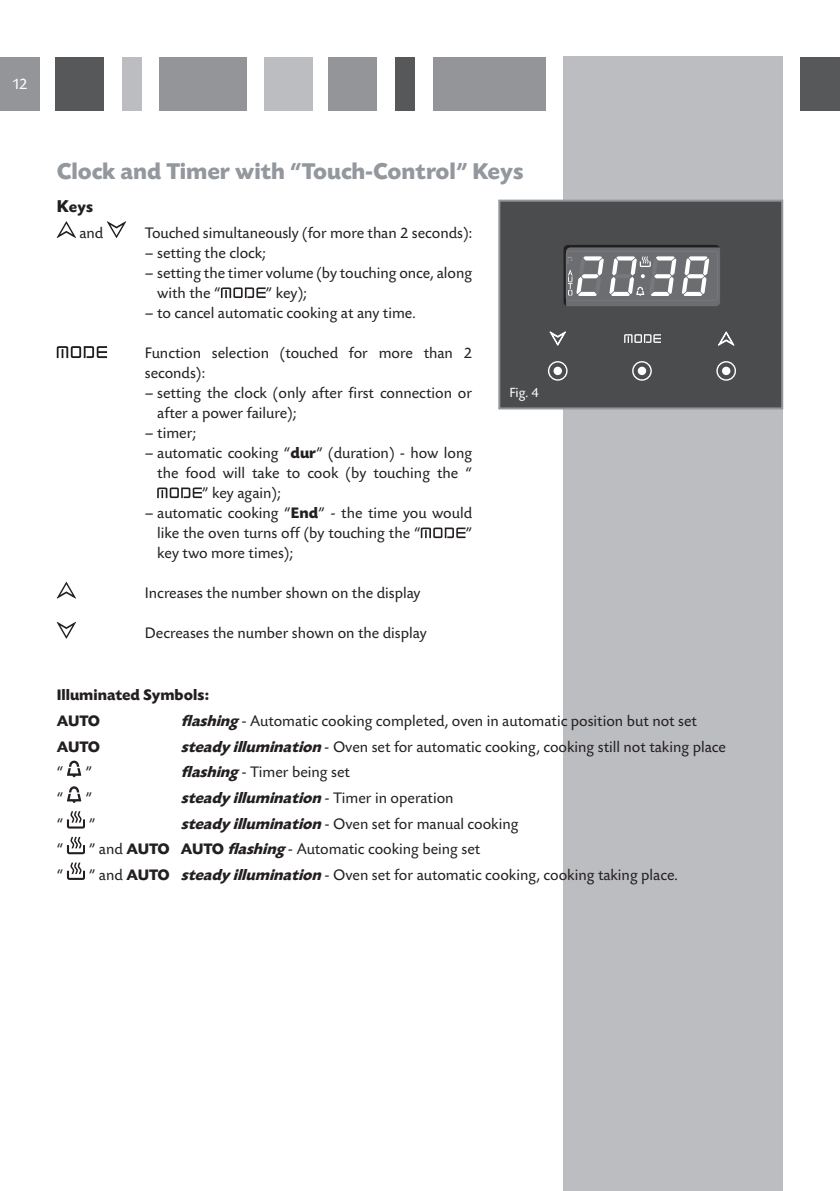
<style>
.page{position:relative;width:840px;height:1191px;background:#fff}
.page>*{position:absolute;margin:0;border:0;box-sizing:border-box;transform-origin:0 0}
.t1{font:700 24px "Today SBOP";color:#93989e}
.t2{font:16px/20px "Today SBOP";color:#231f20}
.t3{font:italic 700 16px "Today SBOP";color:#231f20}
.t4{font:700 16px/25.6px "Today SBOP";color:#231f20}
.t5{font:16px "Today SBOP";color:#fff}
.t6{font:14px "Today SBOP";color:#fff}
.s1{font-size:18px}
.s2{font-weight:400}
.s3{font-weight:700}
.s4{font-weight:700;font-style:italic}
.s5{font-weight:400;font-style:normal}
</style>
<div class="page">
<div style="left:0;top:57px;width:40px;height:53px;background:#939598"></div>
<div style="left:56px;top:57px;width:48px;height:53px;background:#57585a"></div>
<div style="left:122px;top:57px;width:19px;height:53px;background:#bcbdc0"></div>
<div style="left:159px;top:57px;width:88px;height:53px;background:#939598"></div>
<div style="left:264px;top:57px;width:48px;height:53px;background:#bcbdc0"></div>
<div style="left:328px;top:57px;width:49px;height:53px;background:#939598"></div>
<div style="left:563px;top:57px;width:219px;height:1134px;background:#bcbdc0"></div>
<div style="left:395px;top:57px;width:19px;height:53px;background:#57585a"></div>
<div style="left:432px;top:57px;width:113px;height:53px;background:#939598"></div>
<div style="left:800px;top:57px;width:39px;height:53px;background:#57585a"></div>
<svg style="left:57px;top:221px;width:19px;height:17px"></svg>
<svg style="left:107px;top:221px;width:19px;height:17px"></svg>
<svg style="left:221px;top:287px;width:44px;height:11px"></svg>
<svg style="left:57px;top:346px;width:50px;height:12px"></svg>
<svg style="left:157px;top:487px;width:45px;height:11px"></svg>
<svg style="left:420px;top:527px;width:45px;height:11px"></svg>
<svg style="left:57px;top:582px;width:19px;height:16px"></svg>
<svg style="left:57px;top:622px;width:19px;height:16px"></svg>
<svg style="left:67px;top:761px;width:14px;height:16px"></svg>
<svg style="left:67px;top:786px;width:14px;height:17px"></svg>
<svg style="left:67px;top:811px;width:18px;height:17px"></svg>
<svg style="left:67px;top:837px;width:18px;height:17px"></svg>
<svg style="left:67px;top:862px;width:18px;height:18px"></svg>
<div style="left:501px;top:203px;width:278px;height:203px;background:#4b4c4d"></div>
<svg style="left:547px;top:361px;width:20px;height:20px"></svg>
<svg style="left:631px;top:361px;width:20px;height:20px"></svg>
<svg style="left:716px;top:361px;width:19px;height:20px"></svg>
<svg style="left:623px;top:334px;width:37px;height:9px"></svg>
<svg style="left:717px;top:330px;width:18px;height:17px"></svg>
<svg style="left:548px;top:329px;width:19px;height:18px"></svg>
<svg style="left:563px;top:245px;width:156px;height:61px;background:#818184"></svg>
<div style="left:498px;top:200px;width:284px;height:209px;border:2px solid #939598"></div>
<p class="t5" style="left:12px;top:75px;width:17px">12</p>
<h1 class="t1" style="left:57px;top:158px;width:468px">Clock and Timer with “Touch-Control” Keys</h1>
<p class="t4" style="left:79px;top:195px;width:25px;text-indent:-23px"><span class="s1">K</span>eys <span class="s2">and</span></p>
<p class="t2" style="left:145px;top:223px;width:329px">Touched simultaneously (for more than 2 seconds):</p>
<p class="t2" style="left:145px;top:243px;width:122px">– setting the clock;</p>
<p class="t2" style="left:157px;top:263px;width:316px;text-indent:-12px">– setting the timer volume (by touching once, along with the “</p>
<p class="t2" style="left:265px;top:283px;width:43px">” key);</p>
<p class="t2" style="left:145px;top:303px;width:272px">– to cancel automatic cooking at any time.</p>
<p class="t2" style="left:145px;top:343px;width:328px">Function selection (touched for more than 2 seconds):</p>
<p class="t2" style="left:157px;top:383px;width:316px;text-indent:-12px">– setting the clock (only after first connection or after a power failure);</p>
<p class="t2" style="left:145px;top:423px;width:53px">– timer;</p>
<p class="t2" style="left:145px;top:443px;width:329px">– automatic cooking “<span class="s3">dur</span>” (duration) - how long</p>
<p class="t2" style="left:157px;top:463px;width:316px">the food will take to cook (by touching the “</p>
<p class="t2" style="left:202px;top:483px;width:80px">” key again);</p>
<p class="t2" style="left:157px;top:503px;width:316px;text-indent:-12px">– automatic cooking “<span class="s3">End</span>” - the time you would like the oven turns off (by touching the “</p>
<p class="t6" style="left:509px;top:384px;width:31px">Fig. 4</p>
<p class="t2" style="left:465px;top:523px;width:8px">”</p>
<p class="t2" style="left:157px;top:543px;width:137px">key two more times);</p>
<p class="t2" style="left:145px;top:583px;width:277px">Increases the number shown on the display</p>
<p class="t2" style="left:145px;top:623px;width:283px">Decreases the number shown on the display</p>
<p class="t4" style="left:57px;top:682px;width:154px">Illuminated Symbols:<br>AUTO</p>
<p class="t2" style="left:181px;top:711px;width:517px"><span class="s4">flashing</span> - Automatic cooking completed, oven in automatic position but not set</p>
<p class="t4" style="left:57px;top:734px;width:45px">AUTO</p>
<p class="t2" style="left:181px;top:737px;width:546px"><span class="s4">steadyillumination</span>- Oven set for automatic cooking, cooking still not taking place</p>
<p class="t2" style="left:57px;top:762px;width:8px">“</p>
<p class="t2" style="left:85px;top:762px;width:8px">”</p>
<p class="t2" style="left:181px;top:762px;width:170px"><span class="s4">flashing</span> - Timer being set</p>
<p class="t2" style="left:57px;top:788px;width:8px">“</p>
<p class="t2" style="left:85px;top:788px;width:8px">”</p>
<p class="t3" style="left:181px;top:789px;width:274px">steadyillumination <span class="s5">- T i m e r i n o p e r a t i o n</span></p>
<p class="t2" style="left:57px;top:814px;width:8px">“</p>
<p class="t2" style="left:89px;top:814px;width:8px">”</p>
<p class="t2" style="left:181px;top:814px;width:339px"><span class="s4">steadyillumination</span> - Oven set for manual cooking</p>
<p class="t2" style="left:57px;top:839px;width:8px">“</p>
<p class="t2" style="left:89px;top:839px;width:393px">” and <span class="s3">AUTO AUTO</span> <span class="s4">flashing</span> - Automatic cooking being set</p>
<p class="t2" style="left:57px;top:865px;width:8px">“</p>
<p class="t2" style="left:89px;top:865px;width:590px">” and <span class="s3">AUTO</span> <span class="s4">steadyillumination</span> - Oven set for automatic cooking, cooking taking place.</p>
</div>
